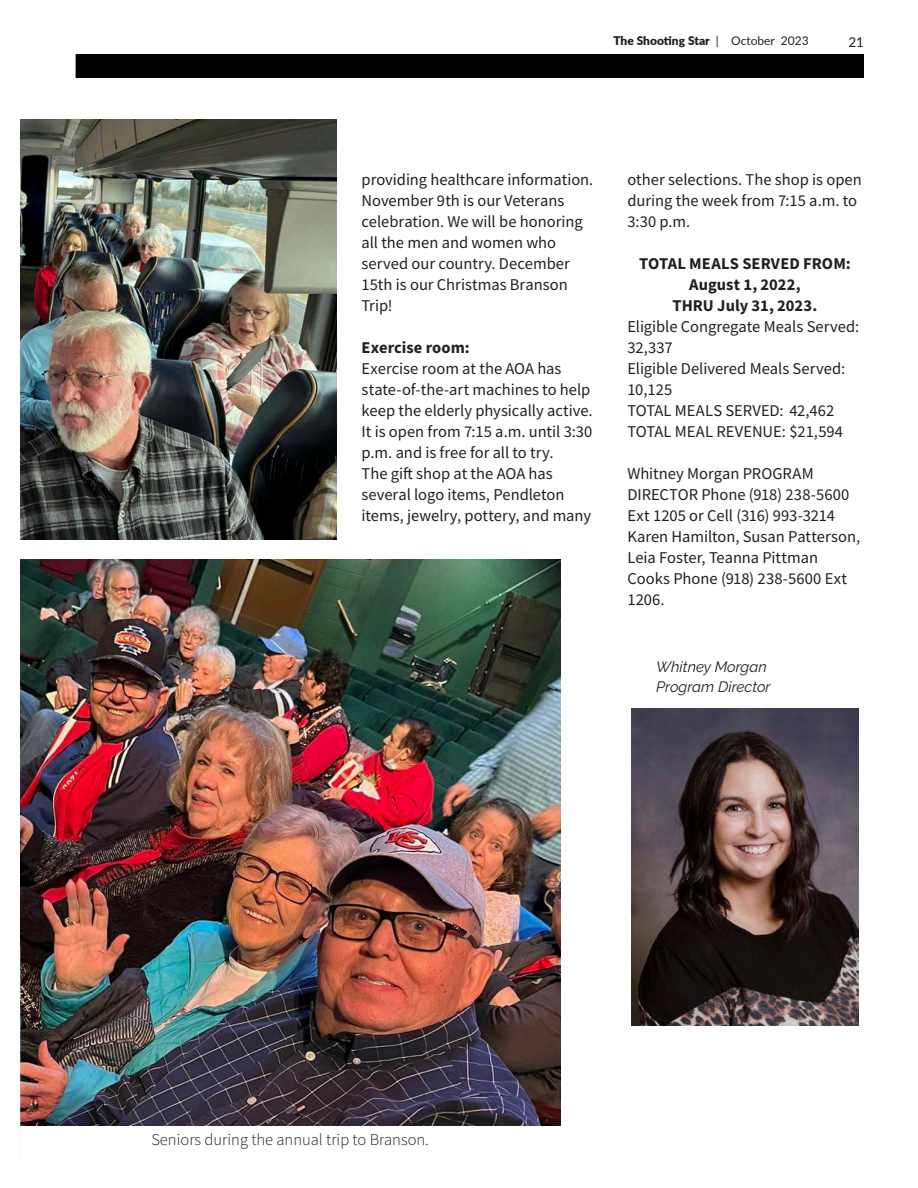
<style>
.page{position:relative;width:918px;height:1188px;background:#fff}
.page>*{position:absolute;margin:0;border:0;box-sizing:border-box;transform-origin:0 0}
.t1{font:16.5px/21px "Source Sans Pro";color:#231f20}
.t2{font:700 16.5px "Source Sans Pro";letter-spacing:.005em;color:#231f20}
.t3{font:300 16.5px "Source Sans Pro";color:#231f20}
.t4{font:italic 15px/19.5px "Raleway";color:#231f20}
.t5{font:13.5px "Lato";color:#231f20}
.t6{font:900 12px "Lato";color:#231f20}
.s1{font-weight:400}
.s2{font-weight:700}
</style>
<div class="page">
<div style="left:76px;top:54px;width:788px;height:24px;background:#000"></div>
<img style="left:20px;top:559px;width:540px;height:567px">
<img style="left:631px;top:708px;width:228px;height:318px">
<img style="left:20px;top:120px;width:316px;height:419px">
<p class="t6" style="left:613px;top:32px;width:197px">The Shooting Star <span class="s1">| October 2023</span></p>
<p class="t5" style="left:848px;top:32px;width:17px">21</p>
<p class="t1" style="left:362px;top:169px;width:233px">providing healthcare information.<br>November 9th is our Veterans celebration. We will be honoring all the men and women who served our country. December<br>15th is our Christmas Branson<br>Trip!</p>
<p class="t1" style="left:362px;top:337px;width:233px"><span class="s2">Exercise room:<br></span>Exercise room at the AOA has state-of-the-art machines to help keep the elderly physically active.<br>It is open from 7:15 a.m. until 3:30 p.m. and is free for all to try.<br>The gift shop at the AOA has several logo items, Pendleton items, jewelry, pottery, and many</p>
<p class="t1" style="left:627px;top:169px;width:236px">other selections. The shop is open during the week from 7:15 a.m. to<br>3:30 p.m.</p>
<p class="t2" style="left:639px;top:252px;width:213px">TOTAL MEALS SERVED FROM:</p>
<p class="t2" style="left:689px;top:273px;width:113px">August 1, 2022,</p>
<p class="t2" style="left:673px;top:294px;width:146px">THRU July 31, 2023.</p>
<p class="t1" style="left:627px;top:316px;width:233px">Eligible Congregate Meals Served:</p>
<p class="t1" style="left:627px;top:337px;width:47px">32,337</p>
<p class="t1" style="left:627px;top:358px;width:219px">Eligible Delivered Meals Served:</p>
<p class="t1" style="left:627px;top:379px;width:46px">10,125</p>
<p class="t1" style="left:627px;top:400px;width:209px">TOTAL MEALS SERVED: 42,462</p>
<p class="t1" style="left:627px;top:421px;width:217px">TOTAL MEAL REVENUE: $21,594</p>
<p class="t1" style="left:627px;top:463px;width:234px">Whitney Morgan PROGRAM<br>DIRECTOR Phone (918) 238-5600<br>Ext 1205 or Cell (316) 993-3214<br>Karen Hamilton, Susan Patterson,<br>Leia Foster, Teanna Pittman<br>Cooks Phone (918) 238-5600 Ext<br>1206.</p>
<p class="t4" style="left:656px;top:657px;width:116px">Whitney Morgan<br>Program Director</p>
<p class="t3" style="left:151px;top:1129px;width:279px">Seniors during the annual trip to Branson.</p>
</div>
